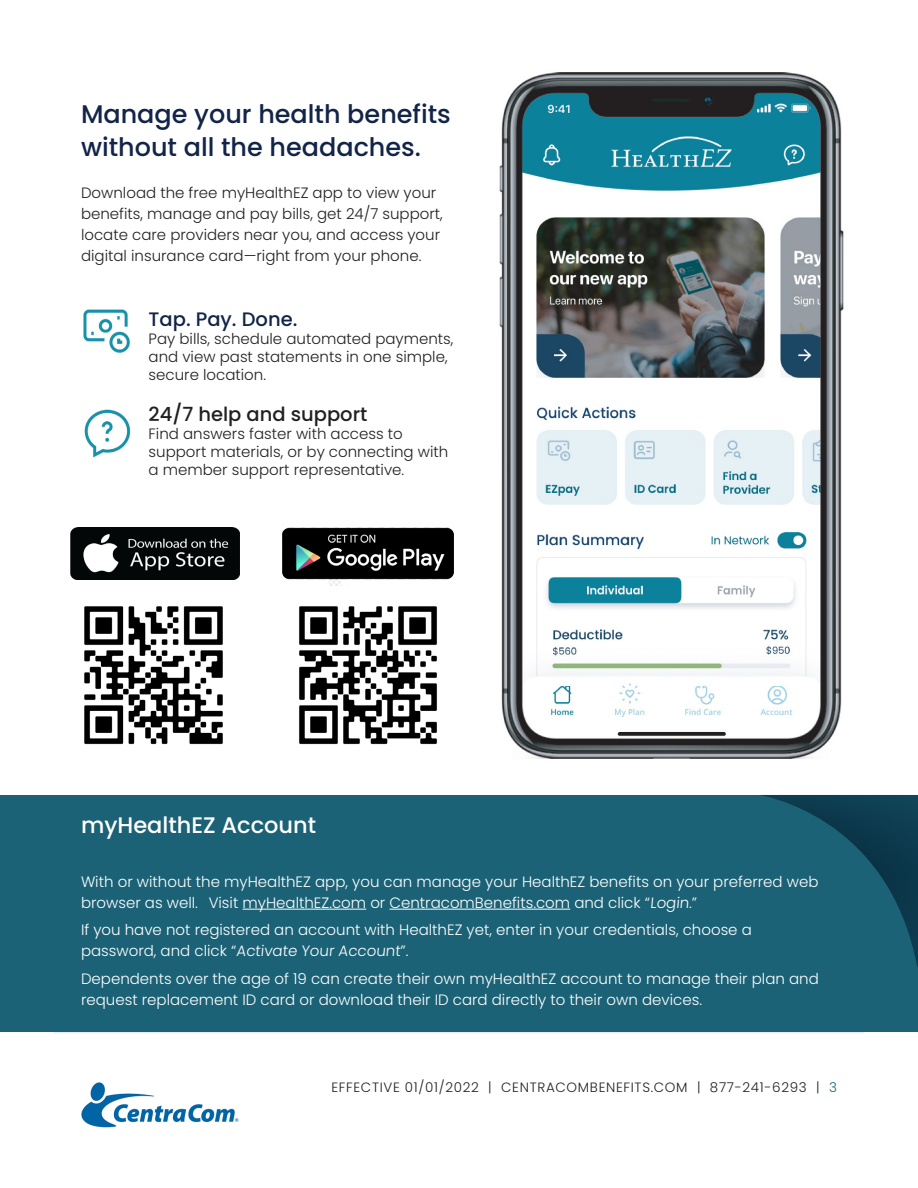
<style>
.page{position:relative;width:918px;height:1188px;background:#fff}
.page>*{position:absolute;margin:0;border:0;box-sizing:border-box;transform-origin:0 0}
.t1{font:500 25.5px/33px "Poppins";color:#122447}
.Subheader_Blue{font:500 22.5px "Poppins";color:#fff}
.t2{font:500 19.5px "Poppins";color:#231f20}
.t3{font:500 19.5px "Poppins";color:#122447}
.Body_Small_Bold{font:300 15px/21px "Poppins";color:#231f20}
.Body_Small_10{font:300 15px/21px "Poppins";color:#fff}
.Subheader_Blue-2{font:300 15px/21px "Poppins";color:#fff}
.t4{font:300 13.5px "Poppins";letter-spacing:.05em;color:#231f20}
.s1{color:#1b6276}
</style>
<div class="page">
<img style="left:81px;top:1083px;width:158px;height:45px">
<hr style="left:54px;top:1032px;width:810px;height:1px;background:#e5edef">
<img style="left:499px;top:72px;width:345px;height:687px">
<div style="left:0;top:795px;width:918px;height:236px;background:#1b6276"></div>
<svg style="left:761px;top:795px;width:157px;height:172px"></svg>
<img style="left:83px;top:309px;width:47px;height:44px">
<img style="left:84px;top:409px;width:47px;height:49px">
<img style="left:70px;top:528px;width:169px;height:52px">
<img style="left:282px;top:527px;width:172px;height:59px">
<img style="left:84px;top:606px;width:139px;height:139px">
<img style="left:299px;top:606px;width:138px;height:139px">
<hr style="left:243px;top:909px;width:123px;height:1px;background:#fff">
<hr style="left:390px;top:909px;width:180px;height:1px;background:#fff">
<p class="t1" style="left:81px;top:98px;width:371px">Manage your health benefits without all the headaches.</p>
<p class="Body_Small_Bold" style="left:81px;top:182px;width:363px">Download the free myHealthEZ app to view your benefits, manage and pay bills, get 24/7 support, locate care providers near you, and access your digital insurance card—right from your phone.</p>
<p class="t3" style="left:149px;top:307px;width:150px">Tap. Pay. Done.</p>
<p class="Body_Small_Bold" style="left:149px;top:328px;width:306px">Pay bills, schedule automated payments,</p>
<p class="Body_Small_Bold" style="left:149px;top:346px;width:301px">and view past statements in one simple,</p>
<p class="Body_Small_Bold" style="left:149px;top:364px;width:119px">secure location.</p>
<p class="t2" style="left:149px;top:403px;width:220px">24/7 help and support</p>
<p class="Body_Small_Bold" style="left:149px;top:423px;width:256px">Find answers faster with access to</p>
<p class="Body_Small_Bold" style="left:149px;top:443px;width:301px;line-height:18px">support materials, or by connecting with a member support representative.</p>
<p class="Subheader_Blue" style="left:81px;top:812px;width:237px">myHealthEZ Account</p>
<p class="Subheader_Blue-2" style="left:81px;top:871px;width:739px">With or without the myHealthEZ app, you can manage your HealthEZ benefits on your preferred web browser as well. Visit myHealthEZ.com or CentracomBenefits.com and click “Login.”</p>
<p class="Body_Small_10" style="left:81px;top:920px;width:672px">If you have not registered an account with HealthEZ yet, enter in your credentials, choose a password, and click “Activate Your Account”.</p>
<p class="Body_Small_10" style="left:81px;top:968px;width:739px">Dependents over the age of 19 can create their own myHealthEZ account to manage their plan and request replacement ID card or download their ID card directly to their own devices.</p>
<p class="t4" style="left:331px;top:1079px;width:507px">EFFECTIVE 01/01/2022 | CENTRACOMBENEFITS.COM | 877-241-6293 | <span class="s1">3</span></p>
</div>
